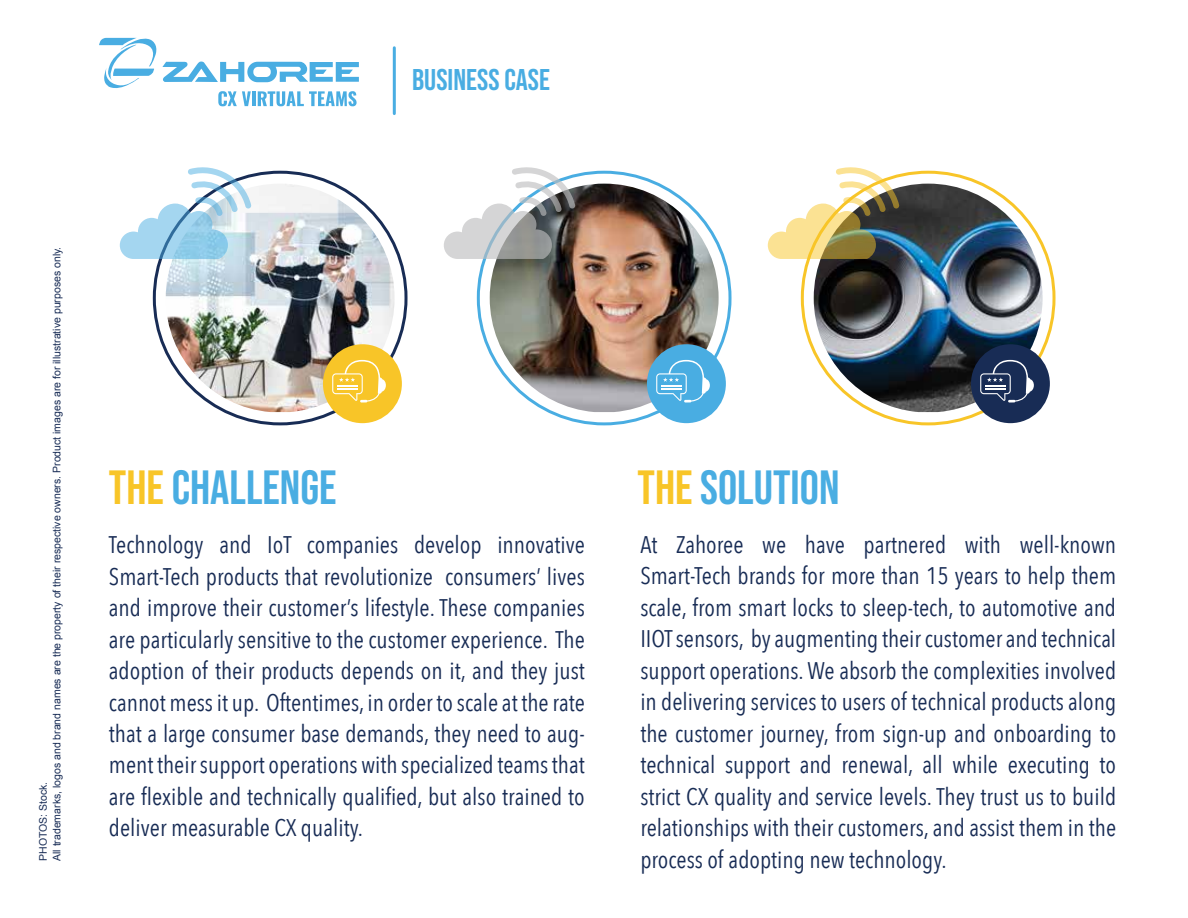
<style>
.page{position:relative;width:1188px;height:918px;background:#fff}
.page>*{position:absolute;margin:0;border:0;box-sizing:border-box;transform-origin:0 0}
.t1{font:48px "Bebas Neue";color:#49ade2}
.t2{font:30px "Bebas Neue";color:#49ade2}
.t3{font:24px/31.5px "Avenir Next Condensed";color:#182c55;text-align:justify}
.t4{font:10.5px/13.5px "Arial";color:#182c55}
.s1{color:#f8c528}
</style>
<div class="page">
<img style="left:166px;top:184px;width:229px;height:228px">
<svg style="left:120px;top:167px;width:131px;height:92px"></svg>
<div style="left:323px;top:344px;width:79px;height:79px;background:#f8c528;border-radius:50%"></div>
<svg style="left:332px;top:360px;width:54px;height:43px"></svg>
<img style="left:490px;top:184px;width:229px;height:228px">
<svg style="left:444px;top:167px;width:131px;height:92px"></svg>
<div style="left:647px;top:344px;width:79px;height:79px;background:#49ade2;border-radius:50%"></div>
<svg style="left:656px;top:360px;width:54px;height:43px"></svg>
<img style="left:814px;top:184px;width:229px;height:228px">
<svg style="left:768px;top:167px;width:131px;height:92px"></svg>
<div style="left:971px;top:344px;width:79px;height:79px;background:#182c55;border-radius:50%"></div>
<svg style="left:980px;top:360px;width:54px;height:43px"></svg>
<hr style="left:393px;top:48px;width:3px;height:66px;background:#49ade2">
<svg style="left:99px;top:37px;width:260px;height:69px"></svg>
<p class="t2" style="left:412px;top:63px;width:139px">BUSINESS CASE</p>
<p class="t4" style="left:37px;top:861px;width:616px;rotate:-90deg">PHOTOS: Stock.<br>All trademarks, logos and brand names are the property of their respective owners. Product images are for illustrative purposes only.</p>
<h1 class="t1" style="left:109px;top:461px;width:229px"><span class="s1">THE</span> CHALLENGE</h1>
<h1 class="t1" style="left:638px;top:461px;width:203px"><span class="s1">THE</span> SOLUTION</h1>
<p class="t3" style="left:109px;top:528px;width:477px">Technology and IoT companies develop innovative Smart-Tech products that revolutionize consumers’ lives and improve their customer’s lifestyle. These companies are particularly sensitive to the customer experience. The adoption of their products depends on it, and they just cannot mess it up. Oftentimes, in order to scale at the rate that a large consumer base demands, they need to aug&shy;ment their support operations with specialized teams that are flexible and technically qualified, but also trained to deliver measurable CX quality.</p>
<p class="t3" style="left:640px;top:528px;width:477px">At Zahoree we have partnered with well-known Smart-Tech brands for more than 15 years to help them scale, from smart locks to sleep-tech, to automotive and IIOT sensors, by augmenting their customer and technical support operations. We absorb the complexities involved in delivering services to users of technical products along the customer journey, from sign-up and onboarding to technical support and renewal, all while executing to strict CX quality and service levels. They trust us to build relationships with their customers, and assist them in the process of adopting new technology.</p>
</div>
